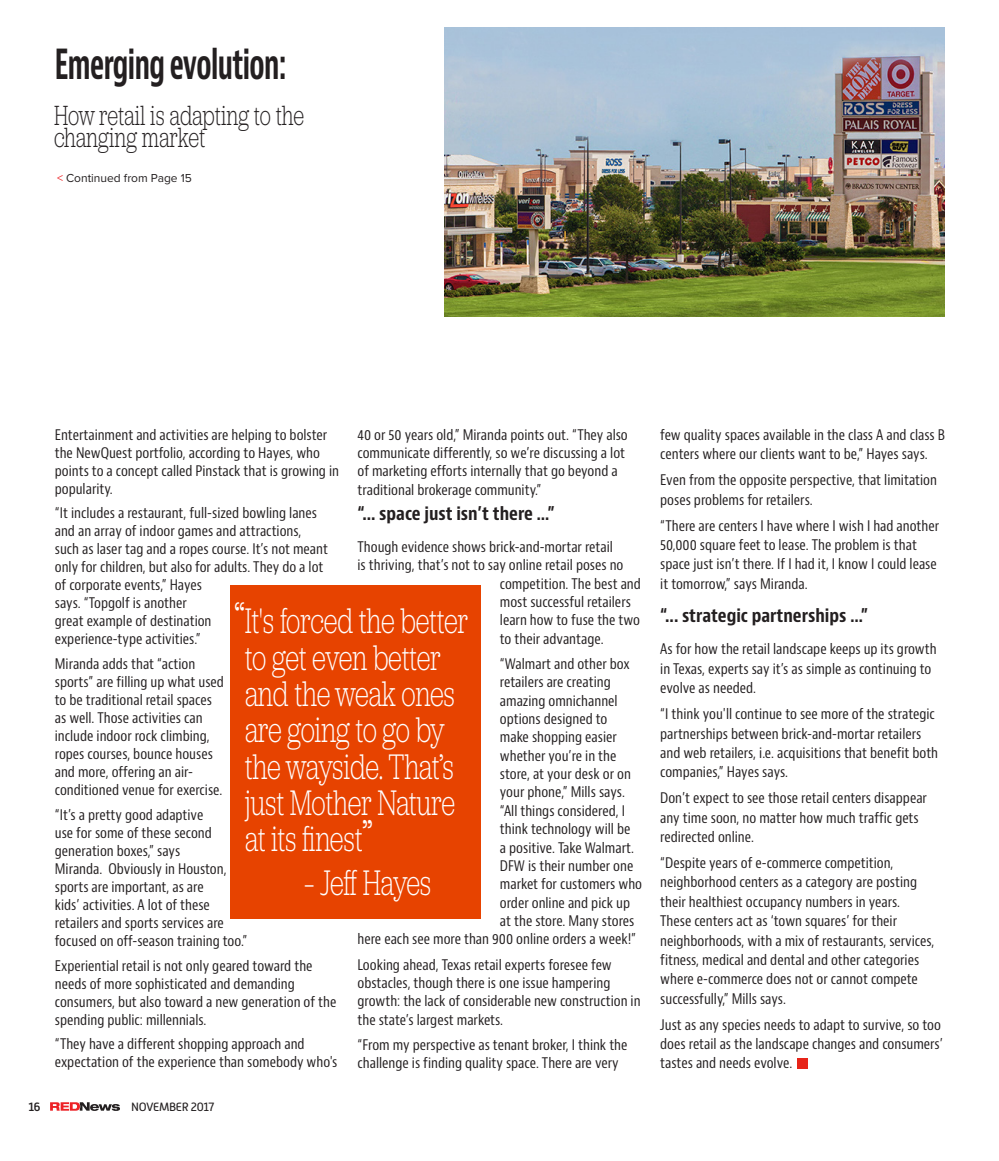
<style>
.page{position:relative;width:999px;height:1161px;background:#fff}
.page>*{position:absolute;margin:0;border:0;box-sizing:border-box;transform-origin:0 0}
.t1{font:700 condensed 40.5px "Bernino Sans";letter-spacing:-.02em;color:#231f20;scale:.71 1}
.Editorial_Section_He{font:300 36.9px/36.3px "Jubilat";letter-spacing:-.015em;color:#fff;scale:.71 1}
.t2{font:300 28.8px/22.2px "Jubilat";letter-spacing:-.005em;color:#231f20;scale:.71 1}
.Editorial_Section_He-2{font:700 condensed 18px "Bernino Sans";color:#231f20}
.Editorial_Section_He-3{font:condensed 14.25px/18px "Bernino Sans";color:#231f20}
.Editorial_Section_He-4{font:12px "Proxima Nova";color:#231f20}
.t3{font:12px "Alwyn New";letter-spacing:-.03em;color:#231f20}
.t4{font:500 12px "Alwyn New";color:#231f20}
.s1{color:#ee2326}
.s2{font-size:46.2px}
</style>
<div class="page">
<svg style="left:50px;top:1102px;width:70px;height:9px"></svg>
<img style="left:444px;top:28px;width:501px;height:289px">
<div style="left:230px;top:586px;width:251px;height:333px;background:#e74300"></div>
<div style="left:797px;top:1058px;width:11px;height:11px;background:#e72419"></div>
<p class="t1" style="left:55px;top:39px;width:328px">Emerging evolution:</p>
<p class="t2" style="left:54px;top:103px;width:354px">How retail is adapting to the changing market</p>
<p class="Editorial_Section_He-4" style="left:57px;top:169px;width:136px"><span class="s1">&lt;</span> Continued from Page 15</p>
<p class="Editorial_Section_He-3" style="left:55px;top:426px;width:286px">Entertainment and activities are helping to bolster the NewQuest portfolio, according to Hayes, who points to a concept called Pinstack that is growing in popularity.</p>
<p class="Editorial_Section_He-3" style="left:55px;top:505px;width:275px">“It includes a restaurant, full-sized bowling lanes and an array of indoor games and attractions, such as laser tag and a ropes course. It’s not meant only for children, but also for adults. They do a lot of corporate events,” Hayes<br>says. “Topgolf is another<br>great example of destination<br>experience-type activities.”</p>
<p class="Editorial_Section_He-3" style="left:55px;top:655px;width:171px">Miranda adds that “action sports” are filling up what used to be traditional retail spaces as well. Those activities can include indoor rock climbing, ropes courses, bounce houses and more, offering an air&shy;conditioned venue for exercise.</p>
<p class="Editorial_Section_He-3" style="left:55px;top:806px;width:194px">“It’s a pretty good adaptive<br>use for some of these second generation boxes,” says<br>Miranda. Obviously in Houston, sports are important, as are<br>kids’ activities. A lot of these retailers and sports services are focused on off-season training too.”</p>
<p class="Editorial_Section_He-3" style="left:55px;top:957px;width:283px">Experiential retail is not only geared toward the needs of more sophisticated and demanding consumers, but also toward a new generation of the spending public: millennials.</p>
<p class="Editorial_Section_He-3" style="left:55px;top:1036px;width:284px">“They have a different shopping approach and expectation of the experience than somebody who's</p>
<p class="Editorial_Section_He-3" style="left:358px;top:426px;width:272px">40 or 50 years old,” Miranda points out. “They also communicate differently, so we’re discussing a lot of marketing efforts internally that go beyond a traditional brokerage community.”</p>
<p class="Editorial_Section_He-2" style="left:358px;top:502px;width:199px">“... space just isn’t there …”</p>
<p class="Editorial_Section_He-3" style="left:358px;top:538px;width:257px">Though evidence shows brick-and-mortar retail</p>
<p class="Editorial_Section_He-3" style="left:358px;top:556px;width:267px">is thriving, that’s not to say online retail poses no</p>
<p class="Editorial_Section_He-3" style="left:500px;top:575px;width:143px">competition. The best and</p>
<p class="Editorial_Section_He-3" style="left:500px;top:593px;width:133px">most successful retailers</p>
<p class="Editorial_Section_He-3" style="left:500px;top:611px;width:142px">learn how to fuse the two</p>
<p class="Editorial_Section_He-3" style="left:500px;top:630px;width:105px">to their advantage.</p>
<p class="Editorial_Section_He-3" style="left:500px;top:655px;width:131px">“Walmart and other box</p>
<p class="Editorial_Section_He-3" style="left:500px;top:673px;width:112px">retailers are creating</p>
<p class="Editorial_Section_He-3" style="left:500px;top:692px;width:119px">amazing omnichannel</p>
<p class="Editorial_Section_He-3" style="left:500px;top:710px;width:109px">options designed to</p>
<p class="Editorial_Section_He-3" style="left:500px;top:728px;width:118px">make shopping easier</p>
<p class="Editorial_Section_He-3" style="left:500px;top:747px;width:118px">whether you’re in the</p>
<p class="Editorial_Section_He-3" style="left:500px;top:765px;width:132px">store, at your desk or on</p>
<p class="Editorial_Section_He-3" style="left:500px;top:784px;width:126px">your phone,” Mills says.</p>
<p class="Editorial_Section_He-3" style="left:500px;top:802px;width:127px">“All things considered, I</p>
<p class="Editorial_Section_He-3" style="left:500px;top:820px;width:132px">think technology will be</p>
<p class="Editorial_Section_He-3" style="left:500px;top:839px;width:136px">a positive. Take Walmart.</p>
<p class="Editorial_Section_He-3" style="left:500px;top:857px;width:135px">DFW is their number one</p>
<p class="Editorial_Section_He-3" style="left:500px;top:875px;width:144px">market for customers who</p>
<p class="Editorial_Section_He-3" style="left:500px;top:894px;width:132px">order online and pick up</p>
<p class="Editorial_Section_He-3" style="left:500px;top:912px;width:136px">at the store. Many stores</p>
<p class="Editorial_Section_He-3" style="left:358px;top:931px;width:280px">here each see more than 900 online orders a week!”</p>
<p class="Editorial_Section_He-3" style="left:358px;top:956px;width:285px">Looking ahead, Texas retail experts foresee few obstacles, though there is one issue hampering growth: the lack of considerable new construction in the state’s largest markets.</p>
<p class="Editorial_Section_He-3" style="left:358px;top:1036px;width:271px">“From my perspective as tenant broker, I think the challenge is finding quality space. There are very</p>
<p class="Editorial_Section_He" style="left:234px;top:602px;width:331px"><span class="s2">“</span>It's forced the better to get even better and the weak ones are going to go by the wayside. That’s just Mother Nature at its finest<span class="s2">”</span></p>
<p class="Editorial_Section_He" style="left:304px;top:863px;width:180px">– Jeff Hayes</p>
<p class="t4" style="left:28px;top:1100px;width:14px">16</p>
<p class="t3" style="left:131px;top:1101px;width:85px">NOVEMBER 2017</p>
<p class="Editorial_Section_He-3" style="left:660px;top:425px;width:286px;line-height:19.4px">few quality spaces available in the class A and class B centers where our clients want to be,” Hayes says.</p>
<p class="Editorial_Section_He-3" style="left:660px;top:471px;width:278px;line-height:19.4px">Even from the opposite perspective, that limitation poses problems for retailers.</p>
<p class="Editorial_Section_He-3" style="left:660px;top:516px;width:280px;line-height:19.4px">“There are centers I have where I wish I had another 50,000 square feet to lease. The problem is that space just isn’t there. If I had it, I know I could lease it tomorrow,” says Miranda.</p>
<p class="Editorial_Section_He-2" style="left:660px;top:604px;width:210px">“... strategic partnerships …”</p>
<p class="Editorial_Section_He-3" style="left:660px;top:640px;width:278px;line-height:19.4px">As for how the retail landscape keeps up its growth in Texas, experts say it’s as simple as continuing to evolve as needed.</p>
<p class="Editorial_Section_He-3" style="left:660px;top:705px;width:279px;line-height:19.4px">“I think you'll continue to see more of the strategic partnerships between brick-and-mortar retailers and web retailers, i.e. acquisitions that benefit both companies,” Hayes says.</p>
<p class="Editorial_Section_He-3" style="left:660px;top:789px;width:268px;line-height:19.4px">Don’t expect to see those retail centers disappear any time soon, no matter how much traffic gets redirected online.</p>
<p class="Editorial_Section_He-3" style="left:660px;top:854px;width:276px;line-height:19.4px">“Despite years of e-commerce competition, neighborhood centers as a category are posting their healthiest occupancy numbers in years.<br>These centers act as ‘town squares’ for their neighborhoods, with a mix of restaurants, services, fitness, medical and dental and other categories where e-commerce does not or cannot compete successfully,” Mills says.</p>
<p class="Editorial_Section_He-3" style="left:660px;top:1015px;width:284px;line-height:19.4px">Just as any species needs to adapt to survive, so too does retail as the landscape changes and consumers’ tastes and needs evolve.</p>
</div>
